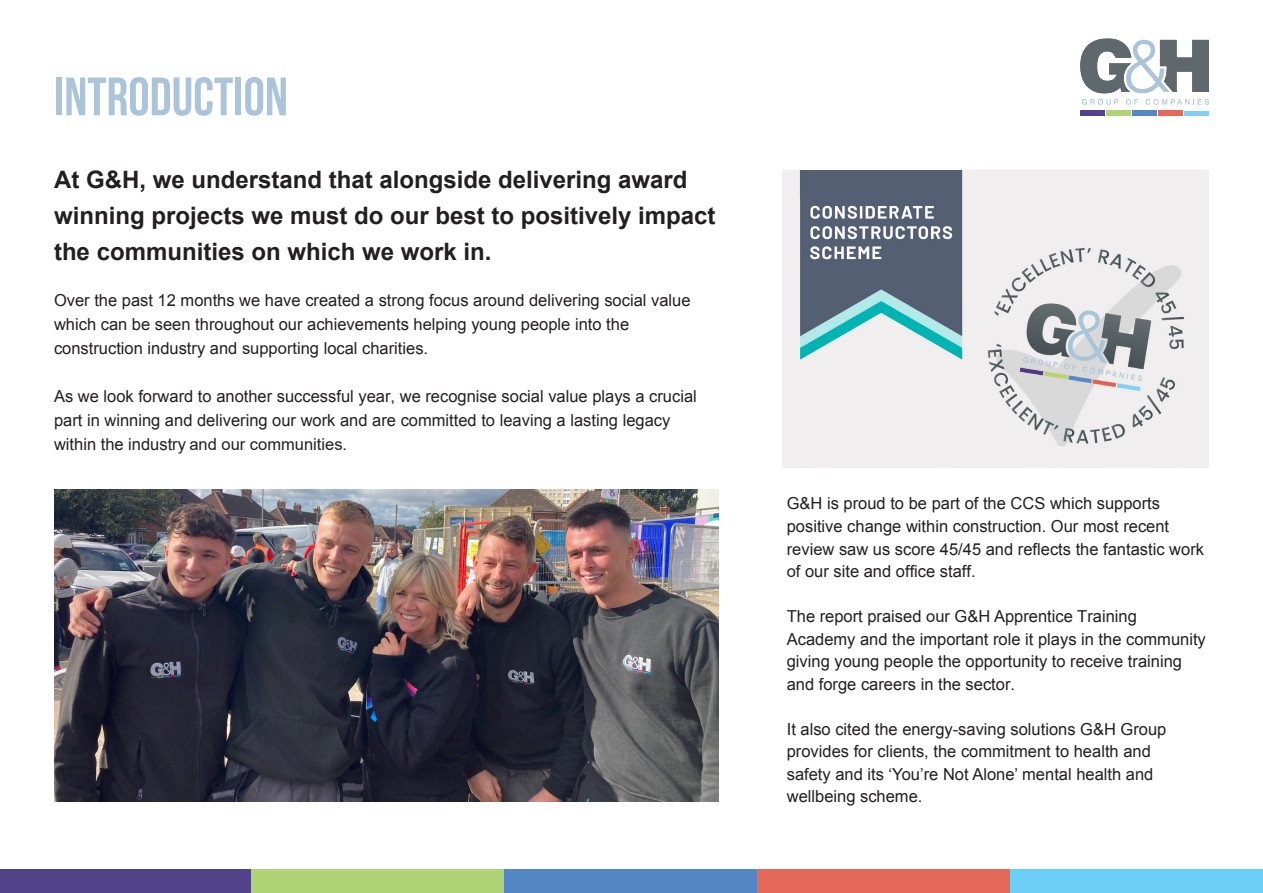
<style>
.page{position:relative;width:1263px;height:893px;background:#fff}
.page>*{position:absolute;margin:0;border:0;box-sizing:border-box;transform-origin:0 0}
.t1{font:700 54px "Bebas Neue";color:#abc4d9}
.t2{font:700 24px/36px "Arial";color:#231f20}
.t3{font:16.5px/22.5px "Arial";color:#231f20}
</style>
<div class="page">
<div style="left:0;top:870px;width:257px;height:23px;background:#52428a"></div>
<div style="left:251px;top:870px;width:259px;height:23px;background:#aed475"></div>
<div style="left:504px;top:870px;width:258px;height:23px;background:#5486c5"></div>
<div style="left:757px;top:870px;width:257px;height:23px;background:#e46958"></div>
<div style="left:1010px;top:870px;width:253px;height:23px;background:#6bcff6"></div>
<svg style="left:1080px;top:38px;width:129px;height:55px"></svg>
<svg style="left:1082px;top:99px;width:36px;height:6px"></svg>
<svg style="left:1126px;top:99px;width:12px;height:6px"></svg>
<svg style="left:1145px;top:99px;width:64px;height:6px"></svg>
<hr style="left:1080px;top:111px;width:25px;height:4px;background:#52418d">
<hr style="left:1106px;top:111px;width:25px;height:4px;background:#afd475">
<hr style="left:1132px;top:111px;width:25px;height:4px;background:#5686c5">
<hr style="left:1158px;top:111px;width:25px;height:4px;background:#e56957">
<hr style="left:1184px;top:111px;width:25px;height:4px;background:#82d1f5">
<img style="left:783px;top:170px;width:426px;height:297px">
<img style="left:54px;top:490px;width:665px;height:311px">
<h1 class="t1" style="left:54px;top:67px;width:235px">INTRODUCTION</h1>
<h2 class="t2" style="left:54px;top:162px;width:663px">At G&amp;H, we understand that alongside delivering award winning projects we must do our best to positively impact the communities on which we work in.</h2>
<p class="t3" style="left:54px;top:288px;width:638px;line-height:24px">Over the past 12 months we have created a strong focus around delivering social value which can be seen throughout our achievements helping young people into the construction industry and supporting local charities.</p>
<p class="t3" style="left:54px;top:384px;width:644px;line-height:24px">As we look forward to another successful year, we recognise social value plays a crucial part in winning and delivering our work and are committed to leaving a lasting legacy within the industry and our communities.</p>
<p class="t3" style="left:787px;top:493px;width:419px">G&amp;H is proud to be part of the CCS which supports positive change within construction. Our most recent review saw us score 45/45 and reflects the fantastic work of our site and office staff.</p>
<p class="t3" style="left:787px;top:605px;width:421px">The report praised our G&amp;H Apprentice Training Academy and the important role it plays in the community giving young people the opportunity to receive training and forge careers in the sector.</p>
<p class="t3" style="left:787px;top:718px;width:381px">It also cited the energy-saving solutions G&amp;H Group provides for clients, the commitment to health and safety and its ‘You’re Not Alone’ mental health and wellbeing scheme.</p>
</div>
